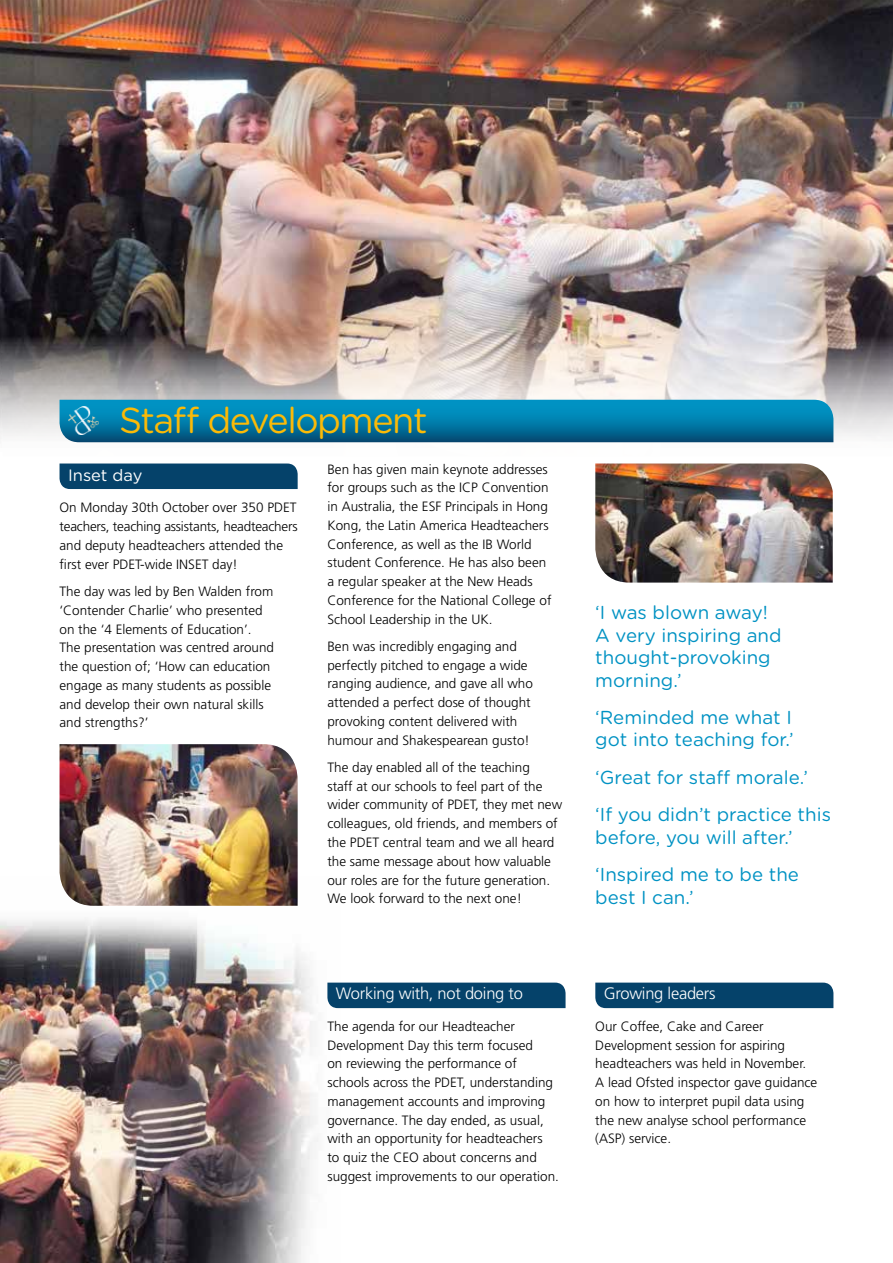
<style>
.page{position:relative;width:893px;height:1263px;background:#fff}
.page>*{position:absolute;margin:0;border:0;box-sizing:border-box;transform-origin:0 0}
.t1{font:36px "Gotham Rounded";letter-spacing:-.04em;color:#fbba07}
.t2{font:18.75px/22.5px "Gotham Rounded";color:#0092c3}
.t3{font:300 16.5px "Frutiger";letter-spacing:-.015em;color:#fff}
.t4{font:16.5px "Gotham Rounded";color:#fff}
.t5{font:300 13.5px/18.8px "Frutiger";color:#000}
</style>
<div class="page">
<img style="left:0;top:0;width:893px;height:443px">
<img style="left:0;top:918px;width:340px;height:345px">
<svg style="left:60px;top:400px;width:773px;height:42px;background:#0179a6"></svg>
<div style="left:60px;top:463px;width:238px;height:26px;background:#05426a"></div>
<div style="left:327px;top:982px;width:239px;height:26px;background:#05426a"></div>
<div style="left:595px;top:982px;width:238px;height:26px;background:#05426a"></div>
<img style="left:68px;top:406px;width:32px;height:29px">
<img style="left:595px;top:463px;width:238px;height:120px">
<img style="left:60px;top:744px;width:238px;height:162px">
<h1 class="t1" style="left:119px;top:395px;width:310px">Staff development</h1>
<p class="t4" style="left:68px;top:464px;width:76px">Inset day</p>
<p class="t5" style="left:60px;top:499px;width:240px">On Monday 30th October over 350 PDET teachers, teaching assistants, headteachers and deputy headteachers attended the first ever PDET-wide INSET day!</p>
<p class="t5" style="left:60px;top:582px;width:216px">The day was led by Ben Walden from ‘Contender Charlie’ who presented on the ‘4 Elements of Education’.<br>The presentation was centred around the question of; ‘How can education engage as many students as possible and develop their own natural skills and strengths?’</p>
<p class="t5" style="left:327px;top:460px;width:226px">Ben has given main keynote addresses for groups such as the ICP Convention in Australia, the ESF Principals in Hong Kong, the Latin America Headteachers Conference, as well as the IB World student Conference. He has also been a regular speaker at the New Heads Conference for the National College of School Leadership in the UK.</p>
<p class="t5" style="left:327px;top:637px;width:207px">Ben was incredibly engaging and perfectly pitched to engage a wide ranging audience, and gave all who attended a perfect dose of thought provoking content delivered with humour and Shakespearean gusto!</p>
<p class="t5" style="left:327px;top:758px;width:236px">The day enabled all of the teaching<br>staff at our schools to feel part of the wider community of PDET, they met new colleagues, old friends, and members of the PDET central team and we all heard the same message about how valuable our roles are for the future generation.<br>We look forward to the next one!</p>
<p class="t3" style="left:336px;top:984px;width:188px">Working with, not doing to</p>
<p class="t5" style="left:327px;top:1017px;width:233px">The agenda for our Headteacher Development Day this term focused<br>on reviewing the performance of schools across the PDET, understanding management accounts and improving governance. The day ended, as usual, with an opportunity for headteachers<br>to quiz the CEO about concerns and suggest improvements to our operation.</p>
<h2 class="t2" style="left:595px;top:600px;width:188px">‘I was blown away!<br>A very inspiring and thought-provoking morning.’</h2>
<h2 class="t2" style="left:595px;top:705px;width:200px">‘Reminded me what I got into teaching for.’</h2>
<h2 class="t2" style="left:595px;top:758px;width:237px;line-height:37.3px">‘Great for staff morale.’<br>‘If you didn’t practice this</h2>
<h2 class="t2" style="left:595px;top:817px;width:205px;line-height:37.3px">before, you will after.’ ‘Inspired me to be the</h2>
<h2 class="t2" style="left:595px;top:885px;width:100px">best I can.’</h2>
<p class="t3" style="left:604px;top:984px;width:113px">Growing leaders</p>
<p class="t5" style="left:595px;top:1017px;width:224px">Our Coffee, Cake and Career<br>Development session for aspiring headteachers was held in November.<br>A lead Ofsted inspector gave guidance on how to interpret pupil data using the new analyse school performance (ASP) service.</p>
</div>
